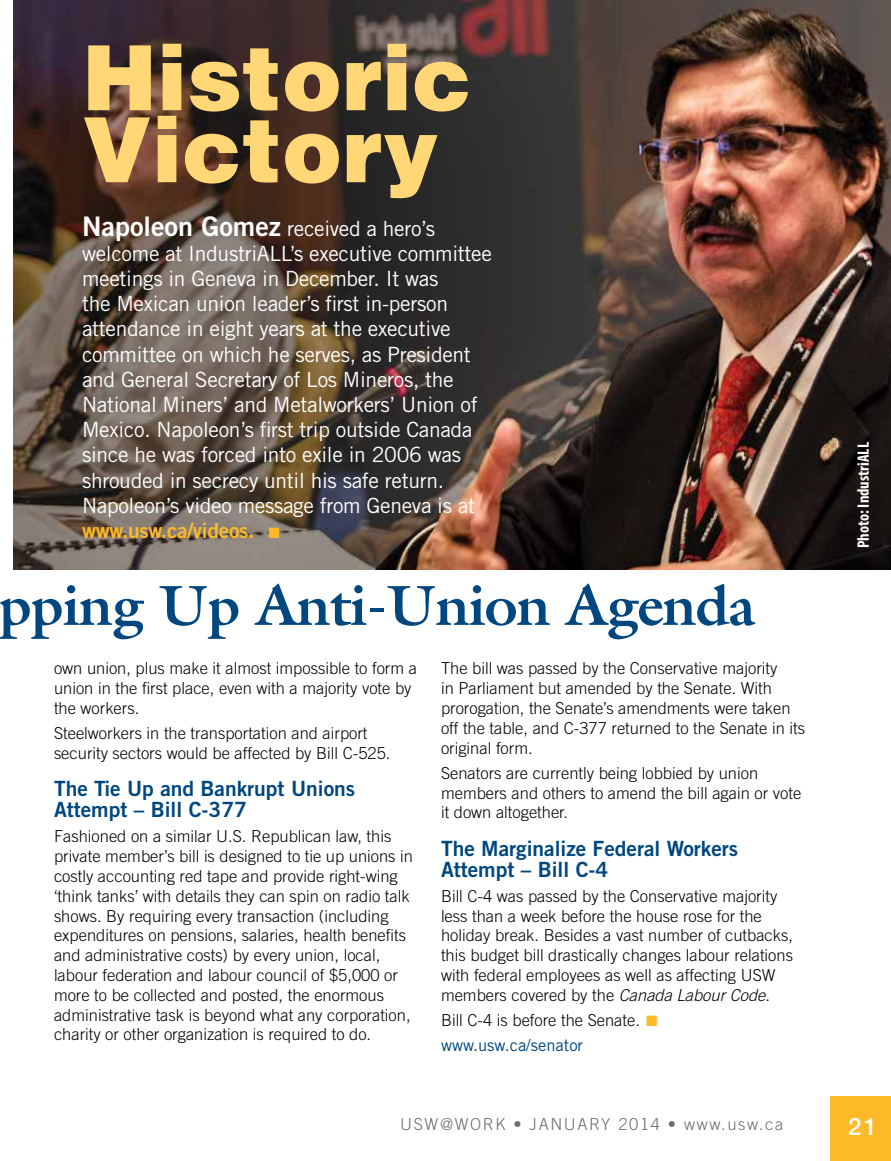
<style>
.page{position:relative;width:891px;height:1161px;background:#fff}
.page>*{position:absolute;margin:0;border:0;box-sizing:border-box;transform-origin:0 0}
.t1{font:900 90px/72px "Helvetica LT Std";color:#ffd777}
.t2{font:700 57px "Galliard";letter-spacing:-.02em;color:#00477f}
.t3{font:500 24px "Helvetica Neue LT Std";color:#fff}
.t4{font:21px/25.2px "Trade Gothic LT Std";letter-spacing:-.015em;color:#fff}
.t5{font:21px/21px "Trade Gothic LT Std Bd 2";color:#00477f}
.t6{font:21px "Trade Gothic LT Std Bd 2";letter-spacing:-.015em;color:#fdb927}
.t7{font:300 16.5px/19.8px "Trade Gothic LT Std";color:#000}
.t8{font:300 16.5px "Trade Gothic LT Std";letter-spacing:.1em;color:#6d6e71}
.t9{font:700 condensed 16.5px "Myriad Pro";color:#fff}
.s1{font-family:"Trade Gothic LT Std Bd 2";font-size:27px}
.s2{font-style:italic}
.s3{color:#fdb927}
.s4{font-weight:400;color:#00477f}
</style>
<div class="page">
<img style="left:13px;top:0;width:878px;height:570px">
<div style="left:830px;top:1096px;width:61px;height:65px;background:#fdb927"></div>
<h1 class="t1" style="left:82px;top:40px;width:391px">Historic<br>Victory</h1>
<p class="t4" style="left:82px;top:215px;width:411px"><span class="s1">Napoleon Gomez</span> received a hero’s welcome at IndustriALL’s executive committee meetings in Geneva in December. It was<br>the Mexican union leader’s first in-person attendance in eight years at the executive committee on which he serves, as President and General Secretary of Los Mineros, the National Miners’ and Metalworkers’ Union of Mexico. Napoleon’s first trip outside Canada since he was forced into exile in 2006 was shrouded in secrecy until his safe return.<br>Napoleon’s video message from Geneva is at</p>
<p class="t6" style="left:82px;top:517px;width:201px">www.usw.ca/videos. ■</p>
<h2 class="t2" style="left:-1px;top:569px;width:758px">pping Up Anti-Union Agenda</h2>
<p class="t7" style="left:54px;top:659px;width:365px">own union, plus make it almost impossible to form a union in the first place, even with a majority vote by the workers.</p>
<p class="t7" style="left:54px;top:723px;width:338px">Steelworkers in the transportation and airport security sectors would be affected by Bill C-525.</p>
<p class="t5" style="left:54px;top:778px;width:303px">The Tie Up and Bankrupt Unions<br>Attempt – Bill C-377</p>
<p class="t7" style="left:54px;top:827px;width:361px">Fashioned on a similar U.S. Republican law, this private member’s bill is designed to tie up unions in costly accounting red tape and provide right-wing ‘think tanks’ with details they can spin on radio talk shows. By requiring every transaction (including expenditures on pensions, salaries, health benefits and administrative costs) by every union, local, labour federation and labour council of $5,000 or more to be collected and posted, the enormous administrative task is beyond what any corporation, charity or other organization is required to do.</p>
<p class="t7" style="left:441px;top:659px;width:366px">The bill was passed by the Conservative majority<br>in Parliament but amended by the Senate. With prorogation, the Senate’s amendments were taken off the table, and C-377 returned to the Senate in its original form.</p>
<p class="t7" style="left:441px;top:763px;width:362px">Senators are currently being lobbied by union members and others to amend the bill again or vote it down altogether.</p>
<p class="t5" style="left:441px;top:837px;width:299px">The Marginalize Federal Workers<br>Attempt – Bill C-4</p>
<p class="t7" style="left:441px;top:886px;width:354px">Bill C-4 was passed by the Conservative majority less than a week before the house rose for the holiday break. Besides a vast number of cutbacks, this budget bill drastically changes labour relations with federal employees as well as affecting USW members covered by the <span class="s2">Canada Labour Code</span>.</p>
<p class="t7" style="left:441px;top:1007px;width:220px;line-height:25.2px">Bill C-4 is before the Senate. <span class="s3">■ </span><span class="s4">www.usw.ca/senator</span></p>
<p class="t9" style="left:853px;top:548px;width:108px;rotate:-90deg">Photo: IndustriALL</p>
<p class="t8" style="left:400px;top:1114px;width:152px">USW@WORK • Janua</p>
<p class="t8" style="left:589px;top:1114px;width:196px">ry 2014 • www.usw.ca</p>
<h3 class="t3" style="left:848px;top:1112px;width:31px">21</h3>
</div>
